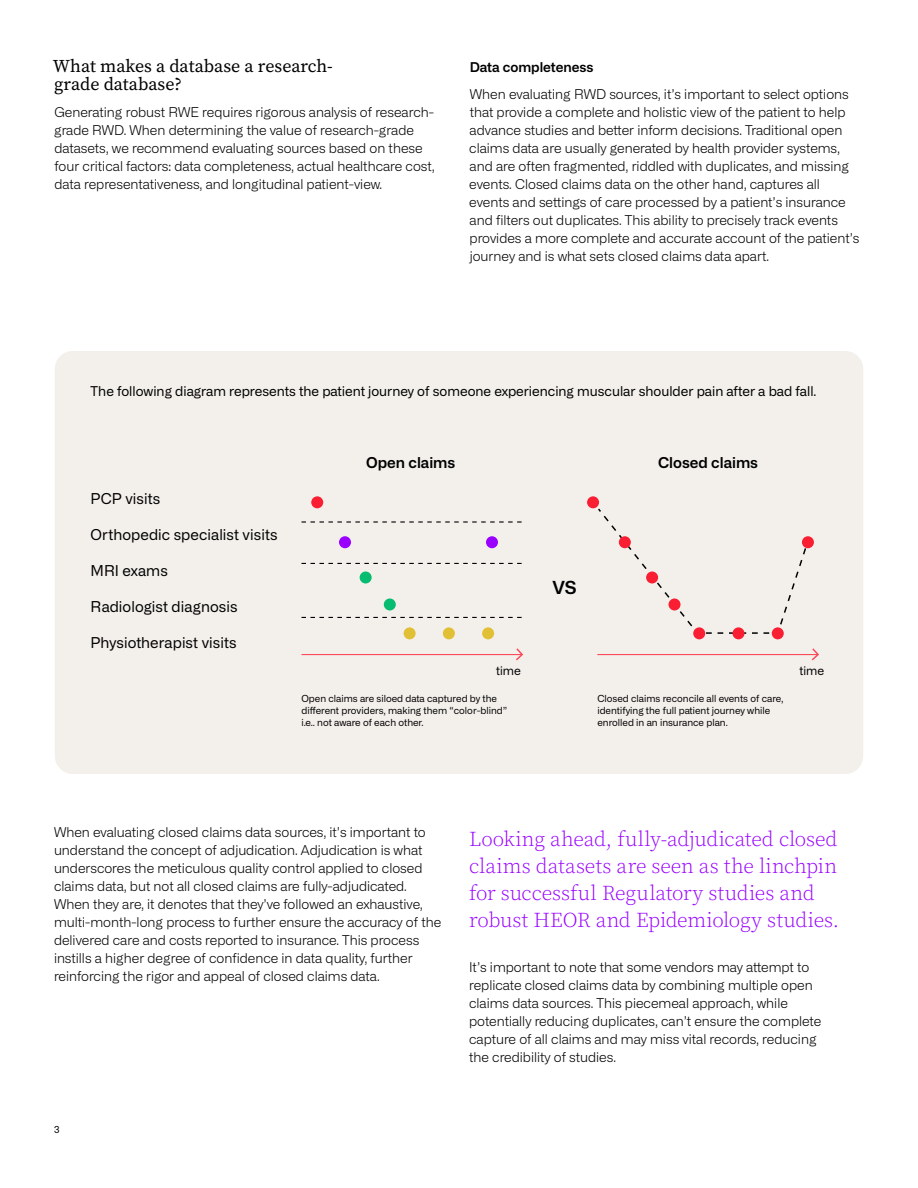
<style>
.page{position:relative;width:918px;height:1188px;background:#fff}
.page>*{position:absolute;margin:0;border:0;box-sizing:border-box;transform-origin:0 0}
.t1{font:300 21px/27px "Source Serif Pro";letter-spacing:-.005em;color:#90f}
.t2{font:18px/18px "Source Serif Pro";color:#000}
.t3{font:600 18px "Alliance No.1";color:#000}
.t4{font:15px "Alliance No.1";letter-spacing:.005em;color:#000}
.t5{font:600 15px "Alliance No.1";color:#000}
.t6{font:300 13.5px/18px "Alliance No.1";color:#000}
.t7{font:13.5px "Alliance No.1";color:#000}
.t8{font:600 13.5px "Alliance No.1";color:#000}
.t9{font:12px "Alliance No.1";color:#000}
.t10{font:9.75px/12px "Alliance No.1";color:#000}
</style>
<div class="page">
<div style="left:55px;top:351px;width:808px;height:423px;background:#f3f0ec;border-radius:18px"></div>
<svg style="left:302px;top:521px;width:220px;height:2px"></svg>
<svg style="left:302px;top:563px;width:220px;height:1px"></svg>
<svg style="left:302px;top:617px;width:220px;height:1px"></svg>
<hr style="left:302px;top:654px;width:220px;height:1px;background:#fb4b5b">
<svg style="left:514px;top:648px;width:9px;height:13px"></svg>
<hr style="left:597px;top:654px;width:221px;height:1px;background:#fb4b5b">
<svg style="left:810px;top:648px;width:9px;height:13px"></svg>
<div style="left:311px;top:496px;width:12px;height:12px;background:#fa1e32;border-radius:50%"></div>
<div style="left:339px;top:536px;width:12px;height:12px;background:#90f;border-radius:50%"></div>
<div style="left:360px;top:572px;width:12px;height:12px;background:#05bc71;border-radius:50%"></div>
<div style="left:587px;top:496px;width:12px;height:12px;background:#fa1e32;border-radius:50%"></div>
<div style="left:384px;top:598px;width:12px;height:12px;background:#05bc71;border-radius:50%"></div>
<div style="left:404px;top:627px;width:12px;height:12px;background:#e2c036;border-radius:50%"></div>
<div style="left:443px;top:627px;width:12px;height:12px;background:#e2c036;border-radius:50%"></div>
<div style="left:482px;top:627px;width:12px;height:12px;background:#e2c036;border-radius:50%"></div>
<div style="left:486px;top:536px;width:12px;height:12px;background:#90f;border-radius:50%"></div>
<svg style="left:596px;top:507px;width:214px;height:128px"></svg>
<div style="left:619px;top:536px;width:12px;height:12px;background:#fa1e32;border-radius:50%"></div>
<div style="left:646px;top:572px;width:12px;height:12px;background:#fa1e32;border-radius:50%"></div>
<div style="left:669px;top:598px;width:12px;height:12px;background:#fa1e32;border-radius:50%"></div>
<div style="left:693px;top:627px;width:12px;height:12px;background:#fa1e32;border-radius:50%"></div>
<div style="left:772px;top:627px;width:12px;height:12px;background:#fa1e32;border-radius:50%"></div>
<div style="left:802px;top:536px;width:12px;height:12px;background:#fa1e32;border-radius:50%"></div>
<div style="left:733px;top:627px;width:12px;height:12px;background:#fa1e32;border-radius:50%"></div>
<h2 class="t2" style="left:53px;top:57px;width:281px">What makes a database a research&shy;grade database?</h2>
<p class="t6" style="left:54px;top:103px;width:382px">Generating robust RWE requires rigorous analysis of research&shy;grade RWD. When determining the value of research-grade datasets, we recommend evaluating sources based on these four critical factors: data completeness, actual healthcare cost, data representativeness, and longitudinal patient-view.</p>
<p class="t8" style="left:470px;top:58px;width:125px">Data completeness</p>
<p class="t6" style="left:469px;top:85px;width:392px">When evaluating RWD sources, it’s important to select options that provide a complete and holistic view of the patient to help advance studies and better inform decisions. Traditional open claims data are usually generated by health provider systems, and are often fragmented, riddled with duplicates, and missing events. Closed claims data on the other hand, captures all events and settings of care processed by a patient’s insurance and filters out duplicates. This ability to precisely track events provides a more complete and accurate account of the patient’s journey and is what sets closed claims data apart.</p>
<p class="t7" style="left:91px;top:382px;width:727px">The following diagram represents the patient journey of someone experiencing muscular shoulder pain after a bad fall.</p>
<p class="t4" style="left:91px;top:489px;width:71px">PCP visits</p>
<p class="t4" style="left:91px;top:525px;width:188px">Orthopedic specialist visits</p>
<p class="t4" style="left:91px;top:561px;width:79px">MRI exams</p>
<p class="t4" style="left:91px;top:597px;width:148px">Radiologist diagnosis</p>
<p class="t4" style="left:91px;top:633px;width:148px">Physiotherapist visits</p>
<p class="t5" style="left:366px;top:453px;width:91px">Open claims</p>
<p class="t5" style="left:658px;top:453px;width:102px">Closed claims</p>
<h2 class="t3" style="left:553px;top:576px;width:26px">VS</h2>
<p class="t9" style="left:496px;top:663px;width:26px">time</p>
<p class="t9" style="left:799px;top:663px;width:26px">time</p>
<p class="t10" style="left:302px;top:693px;width:207px">Open claims are siloed data captured by the different providers, making them “color-blind” i.e.. not aware of each other.</p>
<p class="t10" style="left:597px;top:693px;width:187px">Closed claims reconcile all events of care, identifying the full patient journey while enrolled in an insurance plan.</p>
<p class="t6" style="left:54px;top:823px;width:389px">When evaluating closed claims data sources, it’s important to understand the concept of adjudication. Adjudication is what underscores the meticulous quality control applied to closed claims data, but not all closed claims are fully-adjudicated.<br>When they are, it denotes that they’ve followed an exhaustive, multi-month-long process to further ensure the accuracy of the delivered care and costs reported to insurance. This process instills a higher degree of confidence in data quality, further reinforcing the rigor and appeal of closed claims data.</p>
<p class="t10" style="left:54px;top:1123px;width:7px">3</p>
<h1 class="t1" style="left:469px;top:826px;width:371px">Looking ahead, fully-adjudicated closed claims datasets are seen as the linchpin for successful Regulatory studies and robust HEOR and Epidemiology studies.</h1>
<p class="t6" style="left:469px;top:958px;width:354px">It’s important to note that some vendors may attempt to replicate closed claims data by combining multiple open claims data sources. This piecemeal approach, while potentially reducing duplicates, can’t ensure the complete capture of all claims and may miss vital records, reducing the credibility of studies.</p>
</div>
